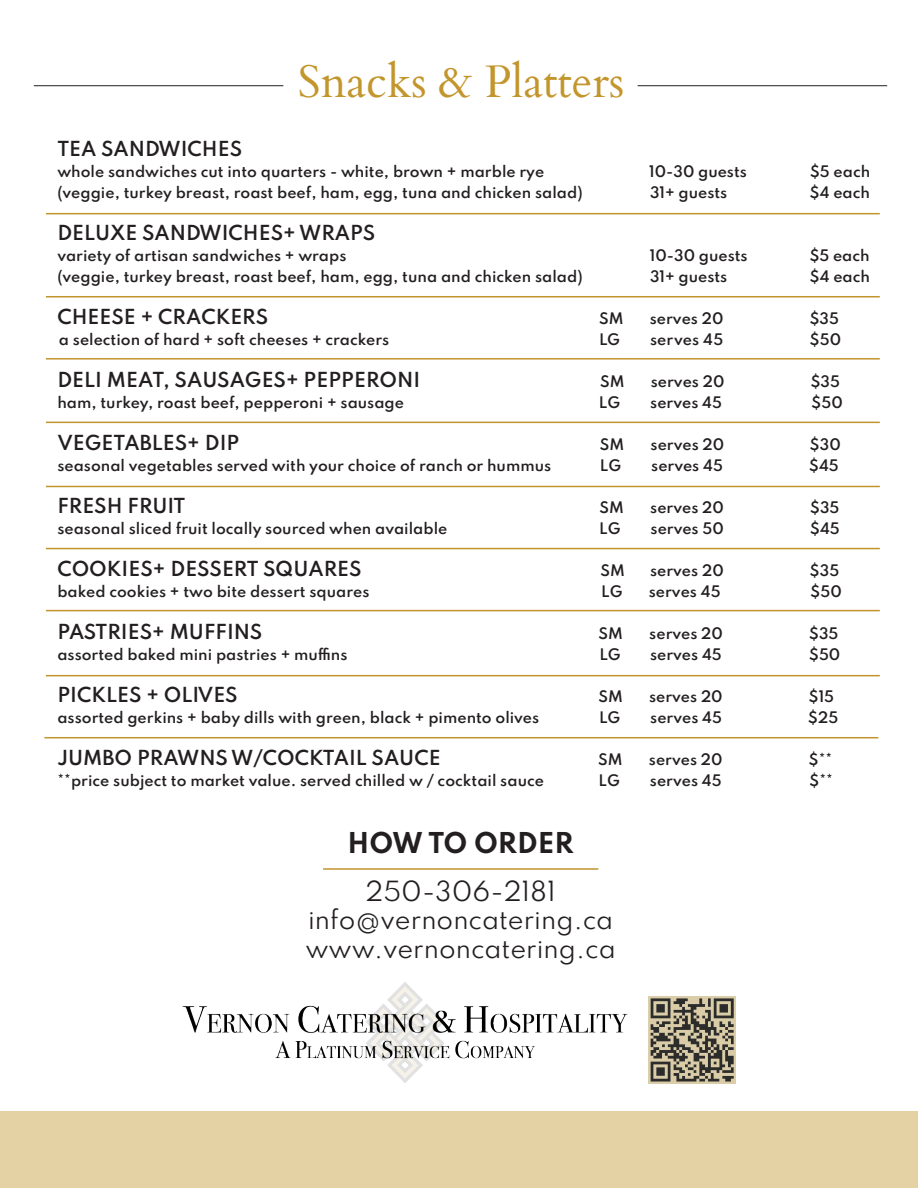
<style>
.page{position:relative;width:918px;height:1188px;background:#fff}
.page>*{position:absolute;margin:0;border:0;box-sizing:border-box;transform-origin:0 0}
.t1{font:45.6px "Cardo";color:#c2962c}
.t2{font:700 25.5px "Spartan";color:#231f20}
.t3{font:24.6px "Spartan";color:#231f20}
.t4{font:23.7px/28.5px "Spartan";color:#231f20}
.t5{font:600 18.45px "Spartan";color:#231f20}
.t6{font:600 14.1px "Spartan";color:#231f20}
</style>
<div class="page">
<hr style="left:46px;top:213px;width:834px;height:1px;background:#c1942c">
<hr style="left:46px;top:296px;width:834px;height:1px;background:#c1942c">
<hr style="left:46px;top:358px;width:834px;height:2px;background:#c1942c">
<hr style="left:46px;top:422px;width:834px;height:1px;background:#c1942c">
<hr style="left:46px;top:486px;width:834px;height:1px;background:#c1942c">
<hr style="left:46px;top:548px;width:834px;height:1px;background:#c1942c">
<hr style="left:46px;top:675px;width:834px;height:1px;background:#c1942c">
<hr style="left:44px;top:737px;width:834px;height:1px;background:#c1942c">
<hr style="left:46px;top:610px;width:834px;height:1px;background:#c1942c">
<div style="left:0;top:1111px;width:918px;height:77px;background:#e4d2a4"></div>
<hr style="left:34px;top:85px;width:249px;height:1px;background:#231f20">
<hr style="left:638px;top:85px;width:249px;height:1px;background:#231f20">
<img style="left:649px;top:996px;width:87px;height:87px">
<img style="left:182px;top:982px;width:446px;height:101px">
<hr style="left:323px;top:868px;width:275px;height:2px;background:#c1942c">
<h1 class="t1" style="left:298px;top:45px;width:328px">Snacks &amp; Platters</h1>
<h3 class="t5" style="left:57px;top:135px;width:186px">TEA SANDWICHES</h3>
<p class="t6" style="left:57px;top:161px;width:488px">whole sandwiches cut into quarters - white, brown + marble rye</p>
<p class="t6" style="left:649px;top:161px;width:99px">10-30 guests</p>
<p class="t6" style="left:810px;top:161px;width:62px">$5 each</p>
<p class="t6" style="left:57px;top:182px;width:527px">(veggie, turkey breast, roast beef, ham, egg, tuna and chicken salad)</p>
<p class="t6" style="left:650px;top:182px;width:79px">31+ guests</p>
<p class="t6" style="left:809px;top:182px;width:62px">$4 each</p>
<h3 class="t5" style="left:57px;top:219px;width:319px">DELUXE SANDWICHES+ WRAPS</h3>
<p class="t6" style="left:57px;top:245px;width:291px">variety of artisan sandwiches + wraps</p>
<p class="t6" style="left:650px;top:245px;width:99px">10-30 guests</p>
<p class="t6" style="left:809px;top:245px;width:62px">$5 each</p>
<p class="t6" style="left:57px;top:266px;width:527px">(veggie, turkey breast, roast beef, ham, egg, tuna and chicken salad)</p>
<p class="t6" style="left:650px;top:266px;width:79px">31+ guests</p>
<p class="t6" style="left:809px;top:266px;width:62px">$4 each</p>
<h3 class="t5" style="left:57px;top:303px;width:212px">CHEESE + CRACKERS</h3>
<p class="t6" style="left:599px;top:308px;width:26px">SM</p>
<p class="t6" style="left:650px;top:308px;width:75px">serves 20</p>
<p class="t6" style="left:809px;top:308px;width:31px">$35</p>
<p class="t6" style="left:59px;top:329px;width:332px">a selection of hard + soft cheeses + crackers</p>
<p class="t6" style="left:599px;top:329px;width:23px">LG</p>
<p class="t6" style="left:650px;top:329px;width:75px">serves 45</p>
<p class="t6" style="left:809px;top:329px;width:33px">$50</p>
<h3 class="t5" style="left:57px;top:366px;width:365px">DELI MEAT, SAUSAGES+ PEPPERONI</h3>
<p class="t6" style="left:600px;top:371px;width:26px">SM</p>
<p class="t6" style="left:651px;top:371px;width:75px">serves 20</p>
<p class="t6" style="left:810px;top:371px;width:31px">$35</p>
<p class="t6" style="left:57px;top:392px;width:348px">ham, turkey, roast beef, pepperoni + sausage</p>
<p class="t6" style="left:599px;top:392px;width:23px">LG</p>
<p class="t6" style="left:650px;top:392px;width:73px">serves 45</p>
<p class="t6" style="left:811px;top:392px;width:33px">$50</p>
<h3 class="t5" style="left:57px;top:429px;width:184px">VEGETABLES+ DIP</h3>
<p class="t6" style="left:600px;top:434px;width:26px">SM</p>
<p class="t6" style="left:651px;top:434px;width:75px">serves 20</p>
<p class="t6" style="left:810px;top:434px;width:33px">$30</p>
<p class="t6" style="left:57px;top:455px;width:495px">seasonal vegetables served with your choice of ranch or hummus</p>
<p class="t6" style="left:600px;top:455px;width:23px">LG</p>
<p class="t6" style="left:651px;top:455px;width:73px">serves 45</p>
<p class="t6" style="left:809px;top:455px;width:32px">$45</p>
<h3 class="t5" style="left:57px;top:492px;width:130px">FRESH FRUIT</h3>
<p class="t6" style="left:600px;top:497px;width:26px">SM</p>
<p class="t6" style="left:650px;top:497px;width:75px">serves 20</p>
<p class="t6" style="left:810px;top:497px;width:31px">$35</p>
<p class="t6" style="left:57px;top:518px;width:392px">seasonal sliced fruit locally sourced when available</p>
<p class="t6" style="left:599px;top:518px;width:23px">LG</p>
<p class="t6" style="left:651px;top:518px;width:75px">serves 50</p>
<p class="t6" style="left:810px;top:518px;width:32px">$45</p>
<h3 class="t5" style="left:57px;top:555px;width:306px">COOKIES+ DESSERT SQUARES</h3>
<p class="t6" style="left:601px;top:560px;width:26px">SM</p>
<p class="t6" style="left:650px;top:560px;width:75px">serves 20</p>
<p class="t6" style="left:810px;top:560px;width:31px">$35</p>
<p class="t6" style="left:57px;top:581px;width:314px">baked cookies + two bite dessert squares</p>
<p class="t6" style="left:601px;top:581px;width:23px">LG</p>
<p class="t6" style="left:649px;top:581px;width:73px">serves 45</p>
<p class="t6" style="left:810px;top:581px;width:33px">$50</p>
<h3 class="t5" style="left:57px;top:618px;width:207px">PASTRIES+ MUFFINS</h3>
<p class="t6" style="left:599px;top:623px;width:26px">SM</p>
<p class="t6" style="left:649px;top:623px;width:75px">serves 20</p>
<p class="t6" style="left:809px;top:623px;width:31px">$35</p>
<p class="t6" style="left:57px;top:644px;width:292px">assorted baked mini pastries + muffins</p>
<p class="t6" style="left:599px;top:644px;width:23px">LG</p>
<p class="t6" style="left:650px;top:644px;width:73px">serves 45</p>
<p class="t6" style="left:809px;top:644px;width:33px">$50</p>
<h3 class="t5" style="left:57px;top:681px;width:182px">PICKLES + OLIVES</h3>
<p class="t6" style="left:598px;top:686px;width:26px">SM</p>
<p class="t6" style="left:649px;top:686px;width:75px">serves 20</p>
<p class="t6" style="left:808px;top:686px;width:27px">$15</p>
<p class="t6" style="left:57px;top:707px;width:483px">assorted gerkins + baby dills with green, black + pimento olives</p>
<p class="t6" style="left:599px;top:707px;width:23px">LG</p>
<p class="t6" style="left:650px;top:707px;width:73px">serves 45</p>
<p class="t6" style="left:808px;top:707px;width:32px">$25</p>
<h3 class="t5" style="left:57px;top:744px;width:385px">JUMBO PRAWNS W/COCKTAIL SAUCE</h3>
<p class="t6" style="left:598px;top:749px;width:26px">SM</p>
<p class="t6" style="left:649px;top:749px;width:75px">serves 20</p>
<p class="t6" style="left:809px;top:749px;width:25px">$**</p>
<p class="t6" style="left:57px;top:770px;width:488px">**price subject to market value. served chilled w / cocktail sauce</p>
<p class="t6" style="left:599px;top:770px;width:23px">LG</p>
<p class="t6" style="left:650px;top:770px;width:73px">serves 45</p>
<p class="t6" style="left:809px;top:770px;width:25px">$**</p>
<h2 class="t2" style="left:348px;top:824px;width:228px">HOW TO ORDER</h2>
<h3 class="t3" style="left:365px;top:872px;width:192px">250-306-2181</h3>
<h3 class="t4" style="left:305px;top:905px;width:312px">info@vernoncatering.ca www.vernoncatering.ca</h3>
</div>
